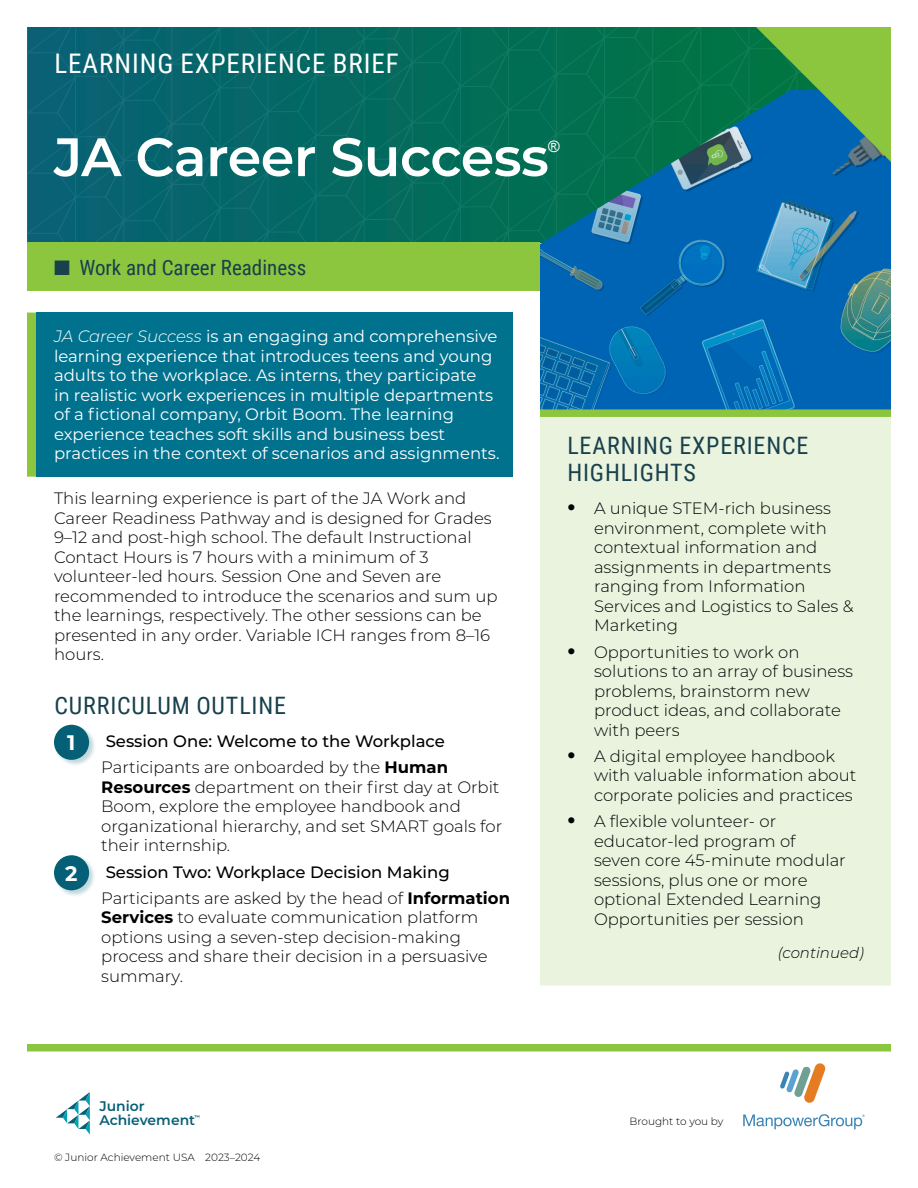
<style>
.page{position:relative;width:918px;height:1188px;background:#fff}
.page>*{position:absolute;margin:0;border:0;box-sizing:border-box;transform-origin:0 0}
.t1{font:600 54px "Montserrat";letter-spacing:-.01em;color:#fff}
.t2{font:27px "Roboto Condensed";letter-spacing:.035em;color:#fff}
.H3_Highlights{font:24px/27px "Roboto Condensed";letter-spacing:.035em;color:#18404d}
.H3_pillar_shading{font:21px "Roboto Condensed";color:#18404d}
.BL_session_numbers{font:700 21px "Montserrat";color:#fff}
.Body{font:300 16.5px/19.5px "Montserrat";color:#000}
.body_callout{font:16.5px/19.5px "Montserrat";color:#fff}
.BL_sessions_title_indent{font:300 16.5px/19.5px "Montserrat";color:#000}
.BL_sessions_indent{font:300 16.5px/19.5px "Montserrat";color:#000}
.BL_sessions_title_indent-2{font:500 16.5px "Montserrat";color:#000}
.t3{font:15.75px "Arial";color:#fff}
.body_continued{font:italic 300 15px "Montserrat";color:#000}
.t4{font:600 13.95px/14px "Montserrat";color:#085f77}
.t5{font:300 10.5px "Montserrat";color:#000}
.t6{font:600 5.4px "Montserrat";color:#085f77}
.s1{font-weight:300;font-style:italic}
.s2{font-weight:700}
.s3{font-weight:700;font-size:24px}
</style>
<div class="page">
<svg style="left:56px;top:1092px;width:34px;height:43px"></svg>
<div style="left:27px;top:1044px;width:864px;height:8px;background:#8cc63e"></div>
<img style="left:540px;top:243px;width:351px;height:166px">
<svg style="left:780px;top:1063px;width:46px;height:40px"></svg>
<svg style="left:743px;top:1114px;width:122px;height:15px"></svg>
<div style="left:540px;top:417px;width:351px;height:568px;background:#eaf3de"></div>
<div style="left:540px;top:409px;width:351px;height:8px;background:#8cc63e"></div>
<div style="left:27px;top:242px;width:513px;height:49px;background:#8cc63e"></div>
<div style="left:36px;top:313px;width:477px;height:164px;background:#00728e"></div>
<div style="left:27px;top:313px;width:9px;height:164px;background:#8cc63e"></div>
<div style="left:54px;top:725px;width:42px;height:42px;background:#056077;opacity:.25"></div>
<div style="left:54px;top:725px;width:35px;height:35px;background:#056077;border-radius:50%"></div>
<div style="left:54px;top:855px;width:42px;height:42px;background:#056077;opacity:.25"></div>
<div style="left:54px;top:855px;width:35px;height:35px;background:#056077;border-radius:50%"></div>
<svg style="left:27px;top:27px;width:864px;height:216px;background:#0f6f6b"></svg>
<h1 class="t2" style="left:54px;top:45px;width:346px">LEARNING EXPERIENCE BRIEF</h1>
<h2 class="t1" style="left:54px;top:119px;width:496px">JA Career Success</h2>
<h2 class="t3" style="left:548px;top:136px;width:13px">®</h2>
<p class="H3_pillar_shading" style="left:54px;top:252px;width:254px">■ Work and Career Readiness</p>
<p class="body_callout" style="left:54px;top:326px;width:447px"><span class="s1">JA Career Success</span> is an engaging and comprehensive learning experience that introduces teens and young adults to the workplace. As interns, they participate<br>in realistic work experiences in multiple departments of a fictional company, Orbit Boom. The learning experience teaches soft skills and business best practices in the context of scenarios and assignments.</p>
<p class="Body" style="left:54px;top:488px;width:445px">This learning experience is part of the JA Work and Career Readiness Pathway and is designed for Grades 9–12 and post-high school. The default Instructional Contact Hours is 7 hours with a minimum of 3 volunteer-led hours. Session One and Seven are recommended to introduce the scenarios and sum up the learnings, respectively. The other sessions can be presented in any order. Variable ICH ranges from 8–16 hours.</p>
<h3 class="H3_Highlights" style="left:54px;top:691px;width:233px">CURRICULUM OUTLINE</h3>
<p class="BL_sessions_title_indent-2" style="left:106px;top:730px;width:341px">Session One: Welcome to the Workplace</p>
<p class="BL_sessions_title_indent" style="left:101px;top:757px;width:403px">Participants are onboarded by the <span class="s2">Human Resources</span> department on their first day at Orbit Boom, explore the employee handbook and organizational hierarchy, and set SMART goals for their internship.</p>
<p class="BL_sessions_title_indent-2" style="left:106px;top:860px;width:346px">Session Two: Workplace Decision Making</p>
<p class="BL_sessions_indent" style="left:101px;top:888px;width:410px">Participants are asked by the head of <span class="s2">Information Services</span> to evaluate communication platform options using a seven-step decision-making process and share their decision in a persuasive summary.</p>
<p class="BL_session_numbers" style="left:67px;top:728px;width:10px">1</p>
<p class="BL_session_numbers" style="left:65px;top:858px;width:14px">2</p>
<h3 class="H3_Highlights" style="left:567px;top:432px;width:243px">LEARNING EXPERIENCE<br>HIGHLIGHTS</h3>
<p class="Body" style="left:594px;top:498px;width:261px;text-indent:-27px"><span class="s3">•</span> A unique STEM-rich business environment, complete with contextual information and assignments in departments ranging from Information<br>Services and Logistics to Sales &amp;<br>Marketing</p>
<p class="Body" style="left:594px;top:642px;width:261px;text-indent:-27px"><span class="s3">•</span> Opportunities to work on solutions to an array of business problems, brainstorm new product ideas, and collaborate with peers</p>
<p class="Body" style="left:594px;top:746px;width:264px;text-indent:-27px"><span class="s3">•</span> A digital employee handbook with valuable information about corporate policies and practices</p>
<p class="Body" style="left:594px;top:811px;width:253px;text-indent:-27px"><span class="s3">•</span> A flexible volunteer- or educator-led program of seven core 45-minute modular sessions, plus one or more optional Extended Learning<br>Opportunities per session</p>
<p class="body_continued" style="left:778px;top:942px;width:88px">(continued)</p>
<p class="t4" style="left:99px;top:1099px;width:97px">Junior<br>Achievement</p>
<p class="t6" style="left:194px;top:1113px;width:7px">™</p>
<p class="t5" style="left:54px;top:1150px;width:208px">© Junior Achievement USA 2023–2024</p>
<p class="t5" style="left:630px;top:1114px;width:95px">Brought to you by</p>
</div>
